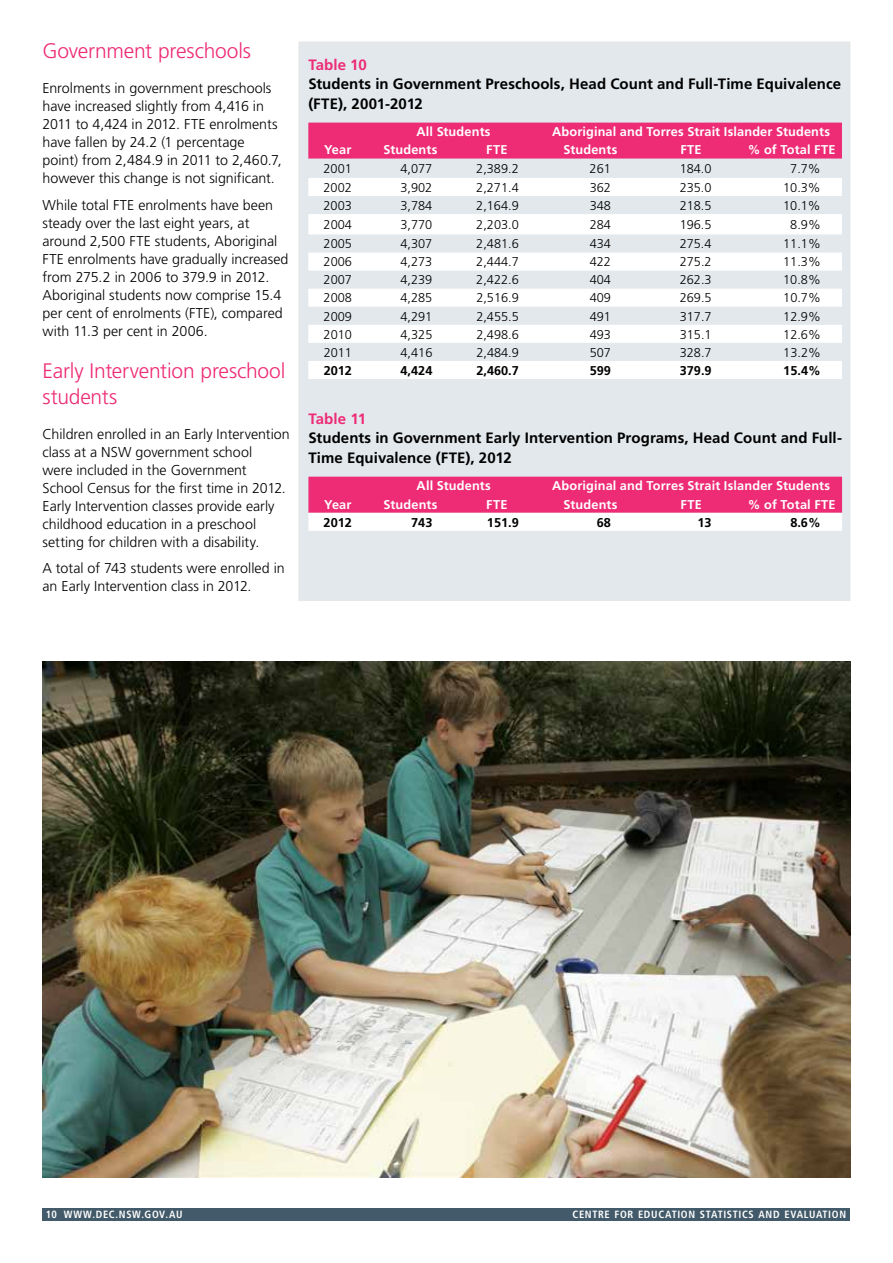
<style>
.page{position:relative;width:893px;height:1263px;background:#fff}
.page>*{position:absolute;margin:0;border:0;box-sizing:border-box;transform-origin:0 0}
.t1{font:300 21px/25.5px "Frutiger LT Pro";letter-spacing:-.01em;color:#ee2b75}
.t2{font:700 15px/19.5px "Frutiger LT Pro";letter-spacing:.005em;color:#000}
.t3{font:700 15px "Frutiger LT Pro";letter-spacing:.005em;color:#ee2b75}
.t4{font:300 14.25px/18px "Frutiger LT Pro";color:#000}
.t5{font:300 12.75px "Frutiger LT Pro";color:#000}
.t6{font:700 12.75px "Frutiger LT Pro";letter-spacing:.01em;color:#fff}
.t7{font:700 12.75px "Frutiger LT Pro";color:#000}
.t8{font:700 condensed 10.5px "Frutiger LT Pro";letter-spacing:.06em;color:#fff}
</style>
<div class="page">
<div style="left:298px;top:41px;width:552px;height:560px;background:#e2e8ec;border:2px solid #e6e7e8"></div>
<img style="left:43px;top:661px;width:807px;height:516px">
<div style="left:43px;top:1208px;width:807px;height:12px;background:#425a69"></div>
<div style="left:308px;top:123px;width:534px;height:36px;background:#ee2b75"></div>
<svg style="left:308px;top:178px;width:534px;height:201px;fill:#fff"></svg>
<svg style="left:308px;top:477px;width:534px;height:54px;background:#f372a3"></svg>
<h1 class="t1" style="left:43px;top:38px;width:210px">Government preschools</h1>
<p class="t4" style="left:43px;top:79px;width:241px">Enrolments in government preschools have increased slightly from 4,416 in 2011 to 4,424 in 2012. FTE enrolments have fallen by 24.2 (1 percentage point) from 2,484.9 in 2011 to 2,460.7, however this change is not significant.</p>
<p class="t4" style="left:43px;top:196px;width:247px">While total FTE enrolments have been steady over the last eight years, at around 2,500 FTE students, Aboriginal FTE enrolments have gradually increased from 275.2 in 2006 to 379.9 in 2012.<br>Aboriginal students now comprise 15.4 per cent of enrolments (FTE), compared with 11.3 per cent in 2006.</p>
<h1 class="t1" style="left:43px;top:358px;width:244px">Early Intervention preschool students</h1>
<p class="t4" style="left:43px;top:425px;width:249px">Children enrolled in an Early Intervention class at a NSW government school<br>were included in the Government School Census for the first time in 2012.<br>Early Intervention classes provide early childhood education in a preschool setting for children with a disability.</p>
<p class="t4" style="left:43px;top:559px;width:244px">A total of 743 students were enrolled in an Early Intervention class in 2012.</p>
<p class="t3" style="left:308px;top:56px;width:60px">Table 10</p>
<p class="t2" style="left:308px;top:74px;width:534px">Students in Government Preschools, Head Count and Full-Time Equivalence (FTE), 2001-2012</p>
<p class="t6" style="left:417px;top:124px;width:76px">All Students</p>
<p class="t6" style="left:552px;top:124px;width:279px">Aboriginal and Torres Strait Islander Students</p>
<p class="t6" style="left:324px;top:143px;width:29px">Year</p>
<p class="t6" style="left:383px;top:143px;width:55px">Students</p>
<p class="t6" style="left:486px;top:143px;width:23px">FTE</p>
<p class="t6" style="left:563px;top:143px;width:55px">Students</p>
<p class="t6" style="left:680px;top:143px;width:23px">FTE</p>
<p class="t6" style="left:748px;top:143px;width:89px">% of Total FTE</p>
<p class="t5" style="left:324px;top:161px;width:30px">2001</p>
<p class="t5" style="left:400px;top:161px;width:33px">4,077</p>
<p class="t5" style="left:476px;top:161px;width:44px">2,389.2</p>
<p class="t5" style="left:590px;top:161px;width:23px">261</p>
<p class="t5" style="left:680px;top:161px;width:33px">184.0</p>
<p class="t5" style="left:790px;top:161px;width:32px">7.7%</p>
<p class="t5" style="left:324px;top:180px;width:30px">2002</p>
<p class="t5" style="left:400px;top:180px;width:33px">3,902</p>
<p class="t5" style="left:476px;top:180px;width:44px">2,271.4</p>
<p class="t5" style="left:590px;top:180px;width:23px">362</p>
<p class="t5" style="left:680px;top:180px;width:33px">235.0</p>
<p class="t5" style="left:783px;top:180px;width:39px">10.3%</p>
<p class="t5" style="left:324px;top:198px;width:30px">2003</p>
<p class="t5" style="left:400px;top:198px;width:33px">3,784</p>
<p class="t5" style="left:476px;top:198px;width:44px">2,164.9</p>
<p class="t5" style="left:590px;top:198px;width:23px">348</p>
<p class="t5" style="left:680px;top:198px;width:33px">218.5</p>
<p class="t5" style="left:783px;top:198px;width:39px">10.1%</p>
<p class="t5" style="left:324px;top:217px;width:30px">2004</p>
<p class="t5" style="left:400px;top:217px;width:33px">3,770</p>
<p class="t5" style="left:476px;top:217px;width:44px">2,203.0</p>
<p class="t5" style="left:590px;top:217px;width:23px">284</p>
<p class="t5" style="left:680px;top:217px;width:33px">196.5</p>
<p class="t5" style="left:790px;top:217px;width:32px">8.9%</p>
<p class="t5" style="left:324px;top:236px;width:30px">2005</p>
<p class="t5" style="left:400px;top:236px;width:33px">4,307</p>
<p class="t5" style="left:476px;top:236px;width:44px">2,481.6</p>
<p class="t5" style="left:590px;top:236px;width:23px">434</p>
<p class="t5" style="left:680px;top:236px;width:33px">275.4</p>
<p class="t5" style="left:783px;top:236px;width:39px">11.1%</p>
<p class="t5" style="left:324px;top:254px;width:30px">2006</p>
<p class="t5" style="left:400px;top:254px;width:33px">4,273</p>
<p class="t5" style="left:476px;top:254px;width:44px">2,444.7</p>
<p class="t5" style="left:590px;top:254px;width:23px">422</p>
<p class="t5" style="left:680px;top:254px;width:33px">275.2</p>
<p class="t5" style="left:783px;top:254px;width:39px">11.3%</p>
<p class="t5" style="left:324px;top:273px;width:30px">2007</p>
<p class="t5" style="left:400px;top:273px;width:33px">4,239</p>
<p class="t5" style="left:476px;top:273px;width:44px">2,422.6</p>
<p class="t5" style="left:590px;top:273px;width:23px">404</p>
<p class="t5" style="left:680px;top:273px;width:33px">262.3</p>
<p class="t5" style="left:783px;top:273px;width:39px">10.8%</p>
<p class="t5" style="left:324px;top:291px;width:30px">2008</p>
<p class="t5" style="left:400px;top:291px;width:33px">4,285</p>
<p class="t5" style="left:476px;top:291px;width:44px">2,516.9</p>
<p class="t5" style="left:590px;top:291px;width:23px">409</p>
<p class="t5" style="left:680px;top:291px;width:33px">269.5</p>
<p class="t5" style="left:783px;top:291px;width:39px">10.7%</p>
<p class="t5" style="left:324px;top:309px;width:30px">2009</p>
<p class="t5" style="left:400px;top:309px;width:33px">4,291</p>
<p class="t5" style="left:476px;top:309px;width:44px">2,455.5</p>
<p class="t5" style="left:590px;top:309px;width:23px">491</p>
<p class="t5" style="left:680px;top:309px;width:33px">317.7</p>
<p class="t5" style="left:783px;top:309px;width:39px">12.9%</p>
<p class="t5" style="left:324px;top:327px;width:30px">2010</p>
<p class="t5" style="left:400px;top:327px;width:33px">4,325</p>
<p class="t5" style="left:476px;top:327px;width:44px">2,498.6</p>
<p class="t5" style="left:590px;top:327px;width:23px">493</p>
<p class="t5" style="left:680px;top:327px;width:33px">315.1</p>
<p class="t5" style="left:783px;top:327px;width:39px">12.6%</p>
<p class="t5" style="left:324px;top:345px;width:30px">2011</p>
<p class="t5" style="left:401px;top:345px;width:33px">4,416</p>
<p class="t5" style="left:476px;top:345px;width:44px">2,484.9</p>
<p class="t5" style="left:590px;top:345px;width:23px">507</p>
<p class="t5" style="left:680px;top:345px;width:33px">328.7</p>
<p class="t5" style="left:783px;top:345px;width:39px">13.2%</p>
<p class="t7" style="left:324px;top:363px;width:30px">2012</p>
<p class="t7" style="left:401px;top:363px;width:33px">4,424</p>
<p class="t7" style="left:476px;top:363px;width:44px">2,460.7</p>
<p class="t7" style="left:590px;top:363px;width:23px">599</p>
<p class="t7" style="left:680px;top:363px;width:33px">379.9</p>
<p class="t7" style="left:783px;top:363px;width:39px">15.4%</p>
<p class="t3" style="left:308px;top:410px;width:59px">Table 11</p>
<p class="t2" style="left:308px;top:428px;width:535px">Students in Government Early Intervention Programs, Head Count and Full-<br>Time Equivalence (FTE), 2012</p>
<p class="t6" style="left:417px;top:479px;width:76px">All Students</p>
<p class="t6" style="left:552px;top:479px;width:279px">Aboriginal and Torres Strait Islander Students</p>
<p class="t6" style="left:324px;top:497px;width:29px">Year</p>
<p class="t6" style="left:383px;top:497px;width:55px">Students</p>
<p class="t6" style="left:486px;top:497px;width:23px">FTE</p>
<p class="t6" style="left:563px;top:497px;width:55px">Students</p>
<p class="t6" style="left:680px;top:497px;width:23px">FTE</p>
<p class="t6" style="left:748px;top:497px;width:89px">% of Total FTE</p>
<p class="t7" style="left:324px;top:515px;width:30px">2012</p>
<p class="t7" style="left:411px;top:515px;width:23px">743</p>
<p class="t7" style="left:487px;top:515px;width:33px">151.9</p>
<p class="t7" style="left:597px;top:515px;width:16px">68</p>
<p class="t7" style="left:697px;top:515px;width:16px">13</p>
<p class="t7" style="left:790px;top:515px;width:32px">8.6%</p>
<p class="t8" style="left:46px;top:1208px;width:138px">10 WWW.DEC.NSW.GOV.AU</p>
<p class="t8" style="left:572px;top:1208px;width:275px">CENTRE FOR EDUCATION STATISTICS AND EVALUATION</p>
</div>
